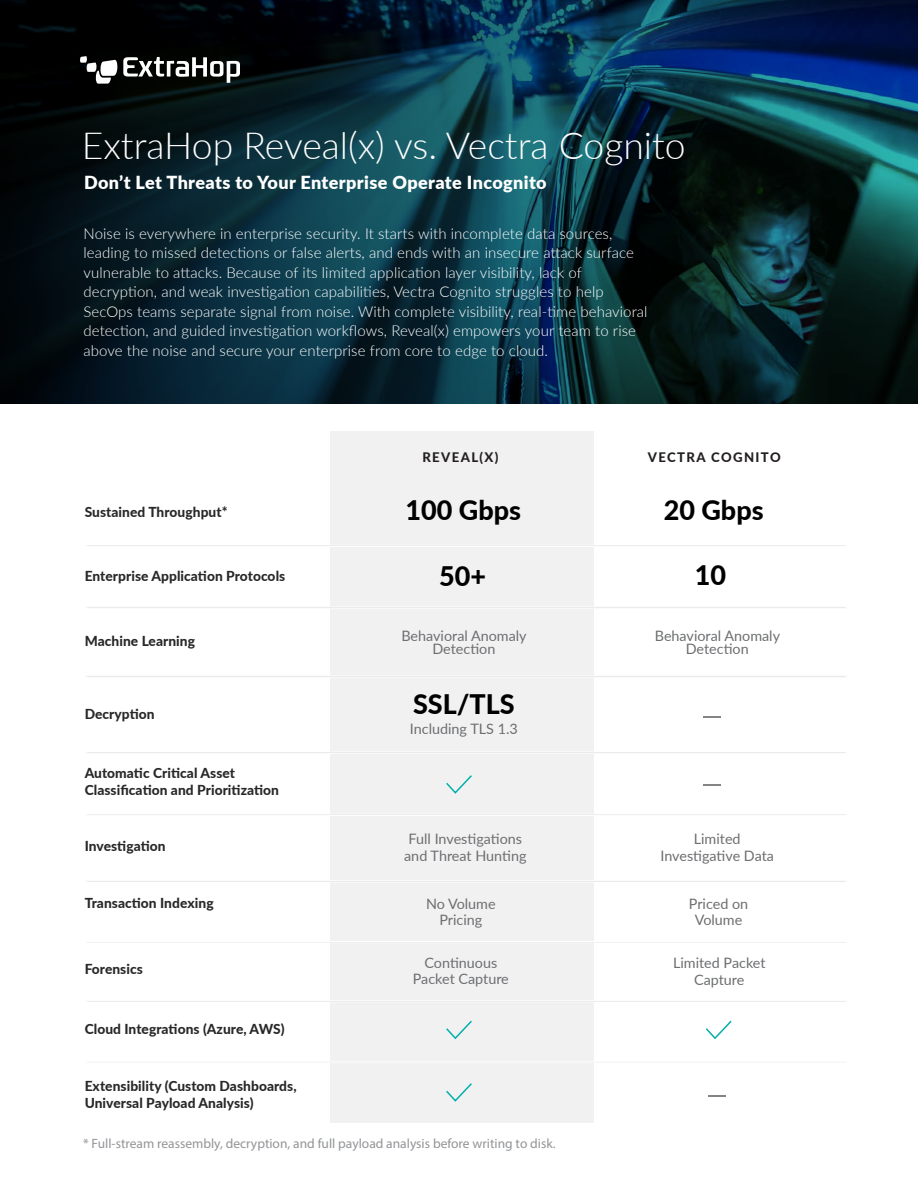
<style>
.page{position:relative;width:918px;height:1188px;background:#fff}
.page>*{position:absolute;margin:0;border:0;box-sizing:border-box;transform-origin:0 0}
.t1{font:300 37.35px "Lato";color:#fff}
.t2{font:800 27px "Lato";color:#000}
.t3{font:900 18px "Lato";letter-spacing:.02em;color:#fff}
.t4{font:300 15px/19.5px "Lato";letter-spacing:.005em;color:#fff}
.t5{font:14.4px/16.8px "Lato";color:#6d6e70;text-align:center}
.t6{font:800 13.8px/16.6px "Lato";letter-spacing:.005em;color:#282828}
.t7{font:13.5px "Myriad Pro";color:#929497}
.t8{font:800 13.2px "Lato";letter-spacing:.105em;color:#231f20}
</style>
<div class="page">
<svg style="left:0;top:0;width:905px;height:403px;background:#082834"></svg>
<svg style="left:80px;top:56px;width:160px;height:28px"></svg>
<div style="left:330px;top:431px;width:263px;height:692px;background:#f1f1f2"></div>
<div style="left:86px;top:607px;width:761px;height:1px;background:#bbbdbf;border:1px solid #fff"></div>
<div style="left:86px;top:545px;width:761px;height:2px;background:#bbbdbf;border:1px solid #fff"></div>
<div style="left:86px;top:676px;width:761px;height:1px;background:#bbbdbf;border:1px solid #fff"></div>
<div style="left:86px;top:752px;width:761px;height:2px;background:#bbbdbf;border:1px solid #fff"></div>
<div style="left:86px;top:814px;width:761px;height:2px;background:#bbbdbf;border:1px solid #fff"></div>
<div style="left:86px;top:880px;width:761px;height:2px;background:#bbbdbf;border:1px solid #fff"></div>
<div style="left:86px;top:941px;width:761px;height:2px;background:#bbbdbf;border:1px solid #fff"></div>
<div style="left:86px;top:1000px;width:761px;height:2px;background:#bbbdbf;border:1px solid #fff"></div>
<div style="left:86px;top:1061px;width:761px;height:2px;background:#bbbdbf;border:1px solid #fff"></div>
<svg style="left:446px;top:775px;width:26px;height:19px"></svg>
<svg style="left:446px;top:1020px;width:26px;height:20px"></svg>
<svg style="left:446px;top:1083px;width:26px;height:19px"></svg>
<svg style="left:705px;top:1020px;width:27px;height:20px"></svg>
<svg style="left:704px;top:716px;width:17px;height:2px"></svg>
<svg style="left:704px;top:784px;width:17px;height:2px"></svg>
<svg style="left:708px;top:1095px;width:18px;height:1px"></svg>
<h1 class="t1" style="left:82px;top:119px;width:606px">ExtraHop Reveal(x) vs. Vectra Cognito</h1>
<p class="t3" style="left:84px;top:169px;width:464px">Don’t Let Threats to Your Enterprise Operate Incognito</p>
<p class="t4" style="left:83px;top:223px;width:566px">Noise is everywhere in enterprise security. It starts with incomplete data sources, leading to missed detections or false alerts, and ends with an insecure attack surface vulnerable to attacks. Because of its limited application layer visibility, lack of decryption, and weak investigation capabilities, Vectra Cognito struggles to help SecOps teams separate signal from noise. With complete visibility, real-time behavioral detection, and guided investigation workflows, Reveal(x) empowers your team to rise above the noise and secure your enterprise from core to edge to cloud.</p>
<p class="t6" style="left:85px;top:503px;width:144px">Sustained Throughput*</p>
<p class="t6" style="left:85px;top:567px;width:202px">Enterprise Application Protocols</p>
<p class="t6" style="left:85px;top:632px;width:112px">Machine Learning</p>
<p class="t6" style="left:85px;top:705px;width:71px">Decryption</p>
<p class="t6" style="left:85px;top:765px;width:196px">Automatic Critical Asset<br>Classification and Prioritization</p>
<p class="t6" style="left:85px;top:837px;width:82px">Investigation</p>
<p class="t6" style="left:85px;top:895px;width:130px">Transaction Indexing</p>
<p class="t6" style="left:85px;top:960px;width:60px">Forensics</p>
<p class="t6" style="left:85px;top:1020px;width:201px">Cloud Integrations (Azure, AWS)</p>
<p class="t6" style="left:85px;top:1077px;width:213px">Extensibility (Custom Dashboards,<br>Universal Payload Analysis)</p>
<p class="t8" style="left:422px;top:447px;width:78px">REVEAL(X)</p>
<p class="t8" style="left:648px;top:447px;width:134px">VECTRA COGNITO</p>
<h2 class="t2" style="left:406px;top:490px;width:117px">100 Gbps</h2>
<h2 class="t2" style="left:664px;top:490px;width:101px">20 Gbps</h2>
<h2 class="t2" style="left:439px;top:556px;width:48px">50+</h2>
<h2 class="t2" style="left:695px;top:555px;width:33px">10</h2>
<p class="t5" style="left:401px;top:628px;width:127px;line-height:13.8px">Behavioral Anomaly<br>Detection</p>
<h2 class="t2" style="left:413px;top:684px;width:103px">SSL/TLS</h2>
<p class="t5" style="left:410px;top:720px;width:109px">Including TLS 1.3</p>
<p class="t5" style="left:655px;top:628px;width:127px;line-height:13.8px">Behavioral Anomaly<br>Detection</p>
<p class="t5" style="left:404px;top:830px;width:124px">Full Investigations and Threat Hunting</p>
<p class="t5" style="left:426px;top:894px;width:71px">No Volume<br>Pricing</p>
<p class="t5" style="left:413px;top:953px;width:98px">Continuous<br>Packet Capture</p>
<p class="t5" style="left:673px;top:954px;width:94px">Limited Packet<br>Capture</p>
<p class="t5" style="left:660px;top:830px;width:115px">Limited<br>Investigative Data</p>
<p class="t5" style="left:689px;top:894px;width:61px">Priced on<br>Volume</p>
<p class="t7" style="left:83px;top:1135px;width:474px">* Full-stream reassembly, decryption, and full payload analysis before writing to disk.</p>
</div>
